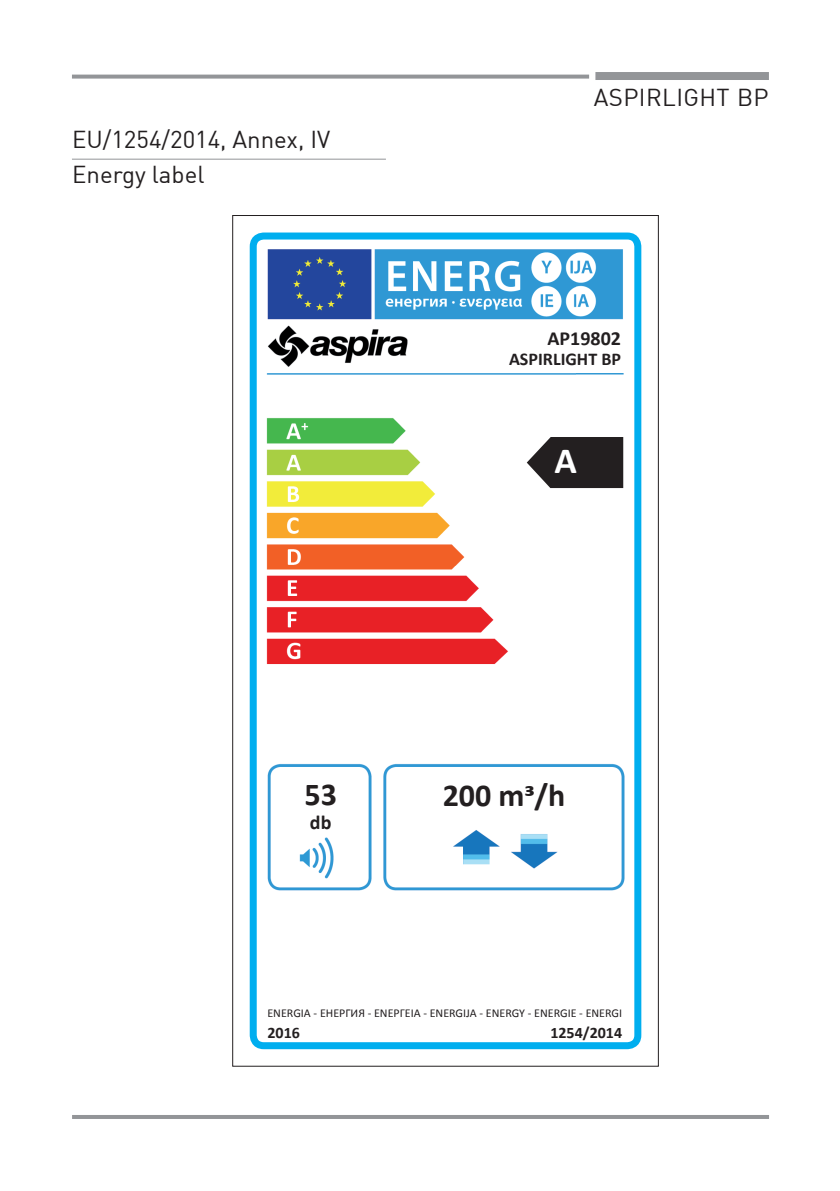
<style>
.page{position:relative;width:840px;height:1191px;background:#fff}
.page>*{position:absolute;margin:0;border:0;box-sizing:border-box;transform-origin:0 0}
.t1{font:700 37px "Calibri";color:#fff}
.t2{font:700 32px "Calibri";color:#231f20}
.t3{font:24px/35.4px "DIN";color:#231f20}
.t4{font:700 20px "Calibri";color:#231f20}
.t5{font:700 18px "Calibri";color:#231f20}
.t6{font:700 16px "Calibri";color:#231f20}
.t7{font:12px "Calibri";color:#231f20}
</style>
<div class="page">
<img style="left:257px;top:240px;width:376px;height:651px">
<div style="left:249px;top:232px;width:392px;height:817px;border:7px solid #00aeef;border-radius:11px"></div>
<svg style="left:526px;top:437px;width:97px;height:51px;background:#3f3c3d"></svg>
<hr style="left:72px;top:159px;width:314px;height:1px;background:#939598">
<hr style="left:72px;top:1115px;width:696px;height:4px;background:#939598">
<svg style="left:72px;top:75px;width:516px;height:4px;background:#9e9fa2"></svg>
<div style="left:595px;top:72px;width:173px;height:8px;background:#939598"></div>
<h3 class="t3" style="left:72px;top:121px;width:259px">EU/1254/2014, Annex, iv<br>Energy label</h3>
<h3 class="t3" style="left:593px;top:80px;width:176px">ASPI RLIGHT BP</h3>
<h3 class="t4" style="left:547px;top:325px;width:75px">AP19802</h3>
<h3 class="t5" style="left:509px;top:347px;width:113px">ASPIRLIGHT BP</h3>
<h1 class="t1" style="left:554px;top:437px;width:24px">A</h1>
<h2 class="t2" style="left:304px;top:773px;width:34px">53</h2>
<h3 class="t4" style="left:310px;top:809px;width:23px">db</h3>
<h2 class="t2" style="left:442px;top:775px;width:124px">200 m3/h</h2>
<p class="t7" style="left:267px;top:1005px;width:356px">ENERGIA - ΕНЕРГИЯ - ΕΝΕΡΓΕΙΑ - ENERGIJA - ENERGY - ENERGIE - ENERGI</p>
<h3 class="t6" style="left:267px;top:1022px;width:34px">2016</h3>
<h3 class="t6" style="left:550px;top:1022px;width:73px">1254/2014</h3>
</div>
